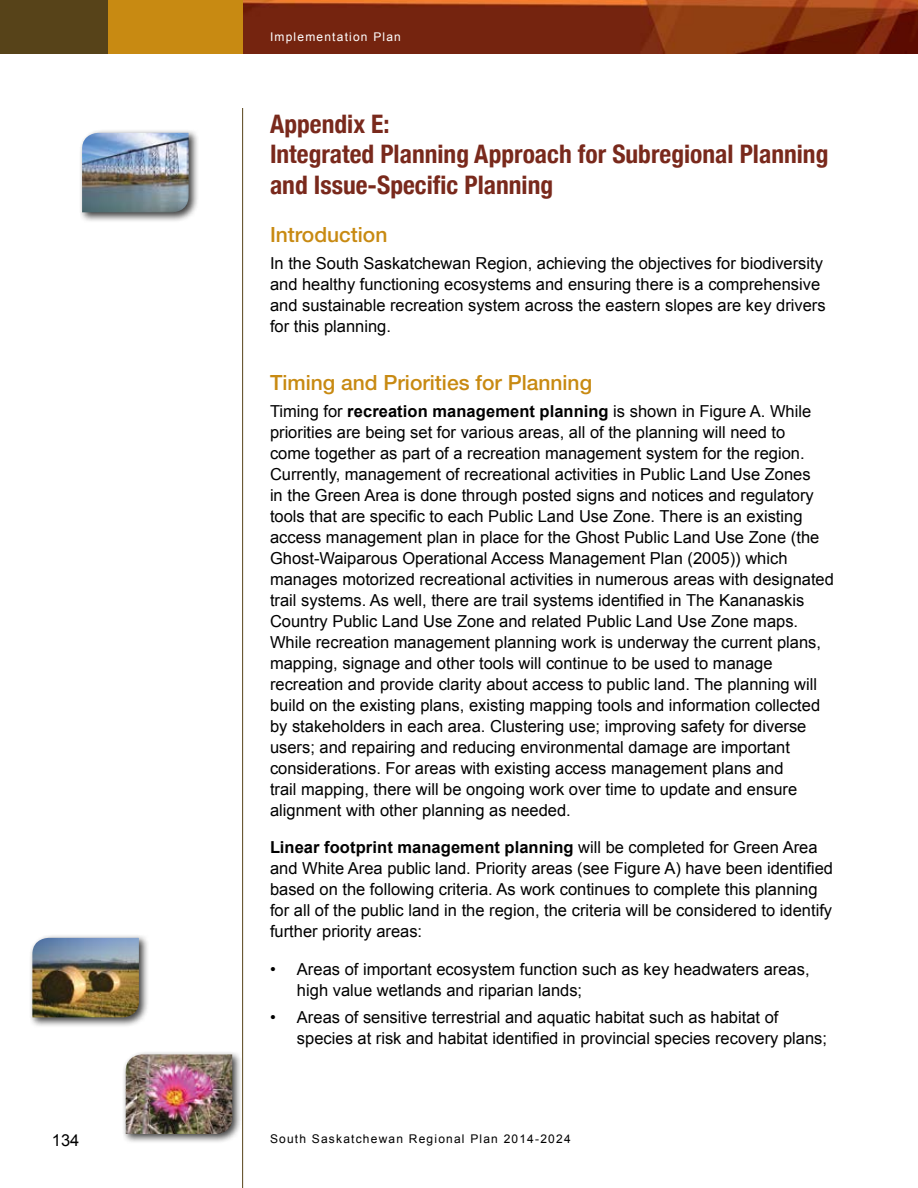
<style>
.page{position:relative;width:918px;height:1188px;background:#fff}
.page>*{position:absolute;margin:0;border:0;box-sizing:border-box;transform-origin:0 0}
.t1{font:700 condensed 25.5px/30.6px "Helvetica Neue";color:#79291c}
.t2{font:500 21px "Helvetica Neue LT Std";color:#c88a12}
.t3{font:16.5px/21px "Arial";color:#000}
.t4{font:12px "Arial";letter-spacing:.1em;color:#000}
.t5{font:12px "Arial";letter-spacing:.1em;color:#fff}
.s1{font-weight:700}
</style>
<div class="page">
<img style="left:243px;top:0;width:675px;height:54px">
<div style="left:29px;top:934px;width:120px;height:94px;background:#000;opacity:.75"></div>
<img style="left:32px;top:938px;width:107px;height:79px">
<div style="left:122px;top:1051px;width:120px;height:93px;background:#000;opacity:.75"></div>
<img style="left:126px;top:1054px;width:106px;height:80px">
<div style="left:78px;top:129px;width:121px;height:94px;background:#000;opacity:.75"></div>
<img style="left:82px;top:133px;width:107px;height:79px">
<div style="left:0;top:0;width:108px;height:54px;background:#574319"></div>
<div style="left:108px;top:0;width:135px;height:54px;background:#c88a12"></div>
<hr style="left:242px;top:108px;width:1px;height:1080px;background:#574319">
<p class="t5" style="left:270px;top:29px;width:132px">Implementation Plan</p>
<h1 class="t1" style="left:270px;top:106px;width:560px">Appendix E:<br>Integrated Planning Approach for Subregional Planning and Issue-Specific Planning</h1>
<p class="t2" style="left:270px;top:222px;width:119px">Introduction</p>
<p class="t3" style="left:270px;top:253px;width:557px">In the South Saskatchewan Region, achieving the objectives for biodiversity and healthy functioning ecosystems and ensuring there is a comprehensive and sustainable recreation system across the eastern slopes are key drivers for this planning.</p>
<p class="t2" style="left:270px;top:370px;width:324px">Timing and Priorities for Planning</p>
<p class="t3" style="left:270px;top:401px;width:565px">Timing for <span class="s1">recreation management planning</span> is shown in Figure A. While priorities are being set for various areas, all of the planning will need to<br>come together as part of a recreation management system for the region.<br>Currently, management of recreational activities in Public Land Use Zones<br>in the Green Area is done through posted signs and notices and regulatory tools that are specific to each Public Land Use Zone. There is an existing access management plan in place for the Ghost Public Land Use Zone (the Ghost-Waiparous Operational Access Management Plan (2005)) which manages motorized recreational activities in numerous areas with designated trail systems. As well, there are trail systems identified in The Kananaskis Country Public Land Use Zone and related Public Land Use Zone maps.<br>While recreation management planning work is underway the current plans, mapping, signage and other tools will continue to be used to manage recreation and provide clarity about access to public land. The planning will build on the existing plans, existing mapping tools and information collected by stakeholders in each area. Clustering use; improving safety for diverse users; and repairing and reducing environmental damage are important considerations. For areas with existing access management plans and<br>trail mapping, there will be ongoing work over time to update and ensure alignment with other planning as needed.</p>
<p class="t3" style="left:270px;top:837px;width:565px"><span class="s1">Linear footprint management planning</span> will be completed for Green Area and White Area public land. Priority areas (see Figure A) have been identified based on the following criteria. As work continues to complete this planning for all of the public land in the region, the criteria will be considered to identify further priority areas:</p>
<p class="t3" style="left:297px;top:959px;width:514px;text-indent:-27px">• Areas of important ecosystem function such as key headwaters areas, high value wetlands and riparian lands;</p>
<p class="t3" style="left:297px;top:1007px;width:532px;text-indent:-27px">• Areas of sensitive terrestrial and aquatic habitat such as habitat of species at risk and habitat identified in provincial species recovery plans;</p>
<p class="t3" style="left:52px;top:1130px;width:29px">134</p>
<p class="t4" style="left:270px;top:1131px;width:302px">South Saskatchewan Regional Plan 2014-2024</p>
</div>
